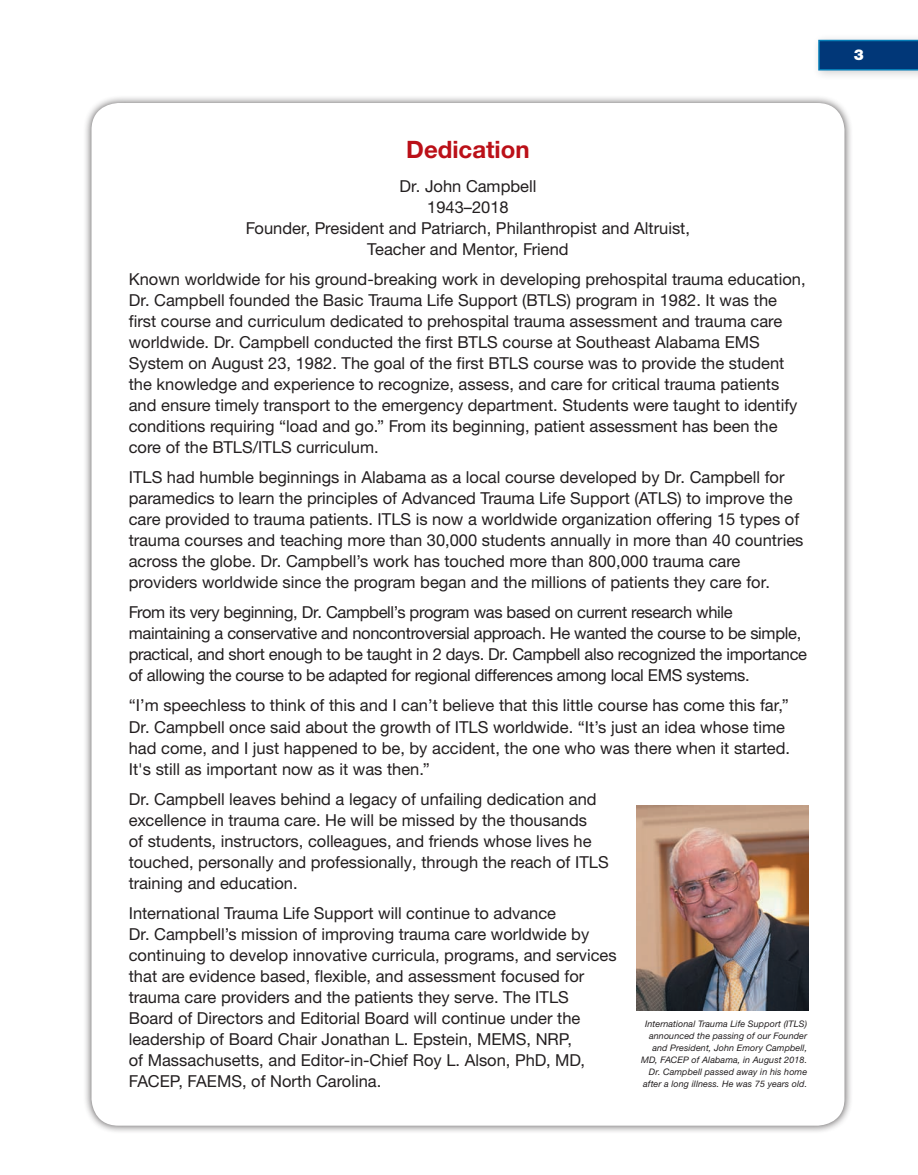
<style>
.page{position:relative;width:918px;height:1175px;background:#fff}
.page>*{position:absolute;margin:0;border:0;box-sizing:border-box;transform-origin:0 0}
.t1{font:700 24px "Helvetica Neue LT Std";color:#bb1018}
.t2{font:16.5px/21px "Helvetica Neue LTW1 G";color:#231f20}
.t3{font:16.5px/21px "Helvetica Neue LTW1 G";letter-spacing:-.02em;color:#231f20}
.t4{font:900 15px "Helvetica Neue LTW1 G";color:#fff}
.t5{font:italic 9px/12px "Helvetica Neue LTW1 G";letter-spacing:.01em;color:#231f20;text-align:right}
</style>
<div class="page">
<div style="left:812px;top:33px;width:106px;height:48px;background:#231f20;opacity:.2"></div>
<svg style="left:818px;top:40px;width:100px;height:30px;background:#013d7d"></svg>
<div style="left:83px;top:95px;width:770px;height:1038px;background:#231f20;opacity:.75"></div>
<div style="left:92px;top:103px;width:752px;height:1022px;background:#fff;border-radius:27px"></div>
<img style="left:636px;top:805px;width:173px;height:205px">
<p class="t1" style="left:406px;top:134px;width:125px">Dedication</p>
<p class="t2" style="left:246px;top:176px;width:446px;text-align:center">Dr. John Campbell<br>1943–2018<br>Founder, President and Patriarch, Philanthropist and Altruist,<br>Teacher and Mentor, Friend</p>
<p class="t2" style="left:129px;top:269px;width:678px">Known worldwide for his ground-breaking work in developing prehospital trauma education, Dr. Campbell founded the Basic Trauma Life Support (BTLS) program in 1982. It was the first course and curriculum dedicated to prehospital trauma assessment and trauma care worldwide. Dr. Campbell conducted the first BTLS course at Southeast Alabama EMS System on August 23, 1982. The goal of the first BTLS course was to provide the student the knowledge and experience to recognize, assess, and care for critical trauma patients and ensure timely transport to the emergency department. Students were taught to identify conditions requiring “load and go.” From its beginning, patient assessment has been the core of the BTLS/ITLS curriculum.</p>
<p class="t2" style="left:129px;top:467px;width:676px">ITLS had humble beginnings in Alabama as a local course developed by Dr. Campbell for paramedics to learn the principles of Advanced Trauma Life Support (ATLS) to improve the care provided to trauma patients. ITLS is now a worldwide organization offering 15 types of trauma courses and teaching more than 30,000 students annually in more than 40 countries across the globe. Dr. Campbell’s work has touched more than 800,000 trauma care providers worldwide since the program began and the millions of patients they care for.</p>
<p class="t3" style="left:129px;top:602px;width:680px">From its very beginning, Dr. Campbell’s program was based on current research while maintaining a conservative and noncontroversial approach. He wanted the course to be simple, practical, and short enough to be taught in 2 days. Dr. Campbell also recognized the importance of allowing the course to be adapted for regional differences among local EMS systems.</p>
<p class="t2" style="left:129px;top:695px;width:663px">“I’m speechless to think of this and I can’t believe that this little course has come this far,” Dr. Campbell once said about the growth of ITLS worldwide. “It’s just an idea whose time had come, and I just happened to be, by accident, the one who was there when it started.<br>It's still as important now as it was then.”</p>
<p class="t2" style="left:129px;top:788px;width:481px">Dr. Campbell leaves behind a legacy of unfailing dedication and excellence in trauma care. He will be missed by the thousands<br>of students, instructors, colleagues, and friends whose lives he touched, personally and professionally, through the reach of ITLS training and education.</p>
<p class="t2" style="left:129px;top:902px;width:489px">International Trauma Life Support will continue to advance<br>Dr. Campbell’s mission of improving trauma care worldwide by continuing to develop innovative curricula, programs, and services that are evidence based, flexible, and assessment focused for trauma care providers and the patients they serve. The ITLS Board of Directors and Editorial Board will continue under the leadership of Board Chair Jonathan L. Epstein, MEMS, NRP,<br>of Massachusetts, and Editor-in-Chief Roy L. Alson, PhD, MD, FACEP, FAEMS, of North Carolina.</p>
<p class="t5" style="left:641px;top:1017px;width:167px">International Trauma Life Support (ITLS) announced the passing of our Founder and President, John Emory Campbell, MD, FACEP of Alabama, in August 2018.<br>Dr. Campbell passed away in his home after a long illness. He was 75 years old.</p>
<p class="t4" style="left:854px;top:46px;width:12px">3</p>
</div>
